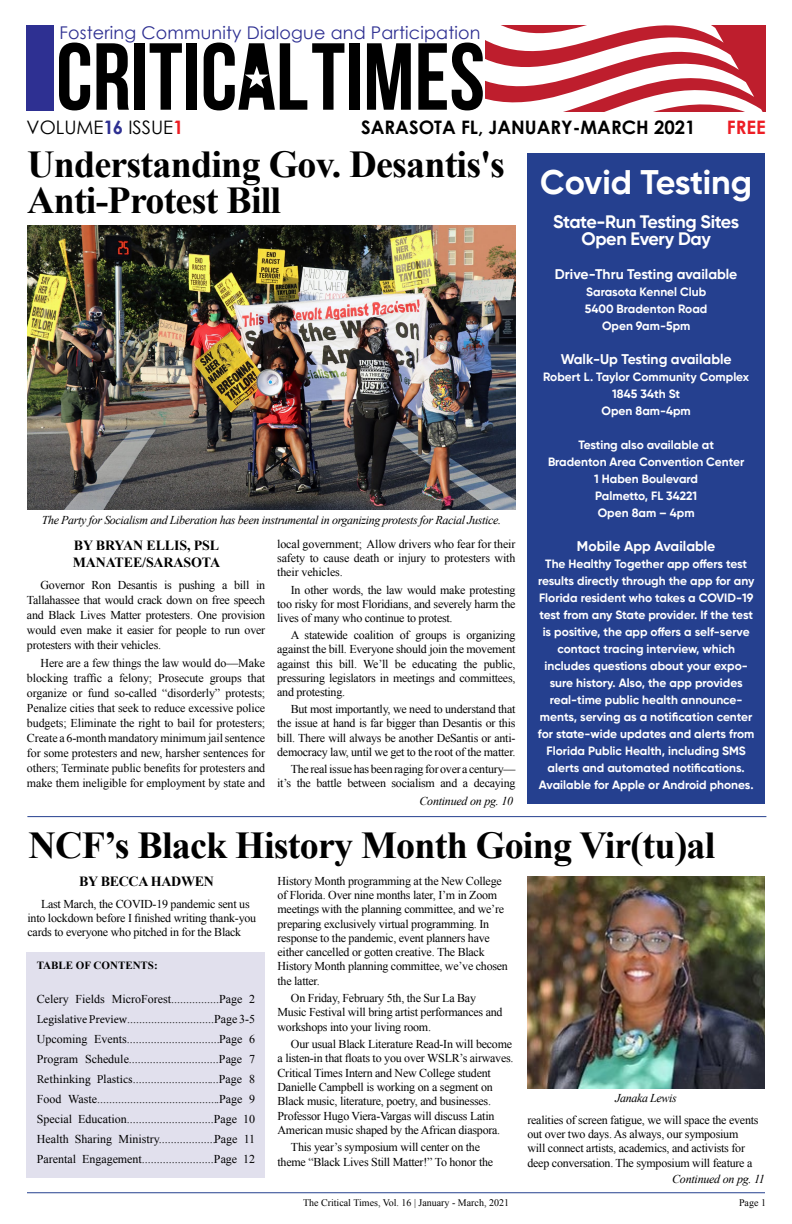
<style>
.page{position:relative;width:792px;height:1224px;background:#fff}
.page>*{position:absolute;margin:0;border:0;box-sizing:border-box;transform-origin:0 0}
.t1{font:94.9px "Bebas Neue";color:#000}
.t2{font:700 38px/36px "Times New Roman";letter-spacing:-.02em;color:#000}
.t3{font:700 34px "Gilroy";letter-spacing:-.005em;color:#fff}
.t4{font:700 18.6px "Century Gothic";color:#000}
.t5{font:18.6px "Century Gothic";color:#000}
.t6{font:700 18.6px "Century Gothic";color:#ed1d24}
.t7{font:700 18px/17px "Gilroy";letter-spacing:-.02em;color:#fff;text-align:center}
.t8{font:17.5px "Century Gothic";letter-spacing:.01em;color:#2e3092}
.t9{font:700 14px "Gilroy";color:#fff}
.t10{font:700 14px/16.8px "Times New Roman";letter-spacing:-.01em;color:#000}
.t11{font:12px/14.3px "Times New Roman";letter-spacing:-.02em;color:#000;text-align:justify}
.t12{font:700 12px/17px "Gilroy";color:#fff;text-align:center}
.t13{font:italic 12px "Times New Roman";letter-spacing:-.03em;color:#000}
.t14{font:700 11px "Times New Roman";color:#000}
.t15{font:10px "Times New Roman";color:#000}
.s1{font-weight:700;color:#2e3092}
.s2{font-weight:700;color:#ed1d24}
.s3{font-family:"Minion Pro"}
</style>
<div class="page">
<hr style="left:27px;top:1192px;width:738px;height:1px;background:#25408f">
<hr style="left:27px;top:816px;width:739px;height:1px;background:#25408f">
<div style="left:27px;top:952px;width:238px;height:226px;background:#e1e0ed"></div>
<svg style="left:485px;top:25px;width:281px;height:86px"></svg>
<div style="left:27px;top:25px;width:27px;height:86px;background:#2e3092"></div>
<svg style="left:247px;top:50px;width:21px;height:41px"></svg>
<img style="left:27px;top:225px;width:488px;height:284px">
<img style="left:527px;top:876px;width:238px;height:213px">
<div style="left:527px;top:153px;width:238px;height:651px;background:#25408f"></div>
<h3 class="t8" style="left:59px;top:21px;width:423px">Fostering Community Dialogue and Participation</h3>
<h1 class="t1" style="left:56px;top:25px;width:430px">CRITICALTIMES</h1>
<h3 class="t5" style="left:27px;top:114px;width:158px">VOLUME<span class="s1">16</span> ISSUE<span class="s2">1</span></h3>
<h3 class="t4" style="left:361px;top:113px;width:336px">SARASOTA FL, JANUARY-MARCH 2021</h3>
<h3 class="t6" style="left:727px;top:113px;width:40px">FREE</h3>
<h2 class="t2" style="left:27px;top:145px;width:480px">Understanding Gov. Desantis's<br>Anti-Protest Bill</h2>
<p class="t13" style="left:42px;top:511px;width:461px">The Party for Socialism and Liberation has been instrumental in organizing protests for Racial Justice.</p>
<p class="t10" style="left:73px;top:536px;width:149px">BY BRYAN ELLIS, PSL<br>MANATEE/SARASOTA</p>
<p class="t11" style="left:27px;top:577px;width:240px;line-height:15px;text-indent:14px">Governor Ron Desantis is pushing a bill in Tallahassee that would crack down on free speech and Black Lives Matter protesters. One provision would even make it easier for people to run over protesters with their vehicles.</p>
<p class="t11" style="left:27px;top:656px;width:240px;line-height:15px;text-indent:14px">Here are a few things the law would do—Make blocking traffic a felony; Prosecute groups that organize or fund so-called “disorderly” protests; Penalize cities that seek to reduce excessive police budgets; Eliminate the right to bail for protesters; Create a 6-month mandatory minimum jail sentence for some protesters and new, harsher sentences for others; Terminate public benefits for protesters and make them ineligible for employment by state and</p>
<p class="t11" style="left:277px;top:537px;width:240px">local government; Allow drivers who fear for their safety to cause death or injury to protesters with their vehicles.</p>
<p class="t11" style="left:277px;top:582px;width:240px;text-indent:14px">In other words, the law would make protesting too risky for most Floridians, and severely harm the lives of many who continue to protest.</p>
<p class="t11" style="left:277px;top:628px;width:240px;text-indent:14px">A statewide coalition of groups is organizing against the bill. Everyone should join the movement against this bill. We’ll be educating the public, pressuring legislators in meetings and committees, and protesting.</p>
<p class="t11" style="left:277px;top:702px;width:240px;text-indent:14px">But most importantly, we need to understand that the issue at hand is far bigger than Desantis or this bill. There will always be another DeSantis or anti&shy;democracy law, until we get to the root of the matter.</p>
<p class="t11" style="left:277px;top:762px;width:240px;text-align:right">The real issue has been raging for over a century— it’s the battle between socialism and a decaying</p>
<p class="t13" style="left:420px;top:793px;width:95px">Continued on pg. 10</p>
<h3 class="t3" style="left:540px;top:161px;width:213px">Covid Testing</h3>
<h3 class="t7" style="left:553px;top:213px;width:187px">State-Run Testing Sites<br>Open Every Day</h3>
<p class="t9" style="left:555px;top:265px;width:184px">Drive-Thru Testing available</p>
<p class="t12" style="left:585px;top:283px;width:124px">Sarasota Kennel Club<br>5400 Bradenton Road<br>Open 9am-5pm</p>
<p class="t9" style="left:561px;top:350px;width:172px">Walk-Up Testing available</p>
<p class="t12" style="left:543px;top:368px;width:208px">Robert L. Taylor Community Complex<br>1845 34th St<br>Open 8am-4pm</p>
<p class="t12" style="left:548px;top:436px;width:198px">Testing also available at<br>Bradenton Area Convention Center<br>1 Haben Boulevard<br>Palmetto, FL 34221<br>Open 8am – 4pm</p>
<p class="t9" style="left:577px;top:537px;width:140px">Mobile App Available</p>
<p class="t12" style="left:538px;top:555px;width:218px">The Healthy Together app offers test results directly through the app for any Florida resident who takes a COVID-19 test from any State provider. If the test is positive, the app offers a self-serve contact tracing interview, which includes questions about your expo&shy;sure history. Also, the app provides real-time public health announce&shy;ments, serving as a notification center for state-wide updates and alerts from Florida Public Health, including SMS alerts and automated notifications.<br>Available for Apple or Android phones.</p>
<h2 class="t2" style="left:28px;top:826px;width:689px">NCF’s Black History Month Going Vir(tu)al</h2>
<p class="t10" style="left:79px;top:872px;width:136px">BY BECCA HADWEN</p>
<p class="t11" style="left:28px;top:896px;width:230px;text-align:left;text-indent:14px">Last March, the COVID-19 pandemic sent us into lockdown before I finished writing thank-you cards to everyone who pitched in for the Black</p>
<p class="t11" style="left:277px;top:873px;width:232px;text-align:left">History Month programming at the New College of Florida. Over nine months later, I’m in Zoom meetings with the planning committee, and we’re preparing exclusively virtual programming. In response to the pandemic, event planners have either cancelled or gotten creative. The Black History Month planning committee, we’ve chosen the latter.</p>
<p class="t11" style="left:277px;top:991px;width:227px;text-align:left;text-indent:14px">On Friday, February 5th, the Sur La Bay<br>Music Festival will bring artist performances and workshops into your living room.</p>
<p class="t11" style="left:277px;top:1037px;width:238px;text-align:left;text-indent:14px">Our usual Black Literature Read-In will become a listen-in that floats to you over WSLR’s airwaves.<br>Critical Times Intern and New College student Danielle Campbell is working on a segment on Black music, literature, poetry, and businesses.<br>Professor Hugo Viera-Vargas will discuss Latin American music shaped by the African diaspora.</p>
<p class="t11" style="left:277px;top:1140px;width:217px;text-align:center">This year’s symposium will center on the theme “Black Lives Still Matter!” To honor the</p>
<p class="t14" style="left:37px;top:957px;width:123px">TABLE OF CONTENTS:</p>
<p class="t11" style="left:37px;top:989px;width:220px;line-height:20px">Celery Fields MicroForest................Page 2<br><span class="s3">Legislative Preview</span>.............................Page 3-5<br>Upcoming Events...............................Page 6<br>Program Schedule..............................Page 7<br><span class="s3">Rethinking Plastics</span>.............................Page 8<br>Food Waste.........................................Page 9<br>Special Education.............................Page 10<br>Health Sharing Ministry...................Page 11<br>Parental Engagement........................Page 12</p>
<p class="t13" style="left:615px;top:1090px;width:63px">Janaka Lewis</p>
<p class="t11" style="left:527px;top:1112px;width:233px;text-align:left">realities of screen fatigue, we will space the events out over two days. As always, our symposium will connect artists, academics, and activists for deep conversation. The symposium will feature a</p>
<p class="t13" style="left:672px;top:1171px;width:94px">Continued on pg. 11</p>
<p class="t15" style="left:303px;top:1196px;width:208px">The Critical Times, Vol. 16 | January - March, 2021</p>
<p class="t15" style="left:739px;top:1196px;width:28px">Page 1</p>
</div>
